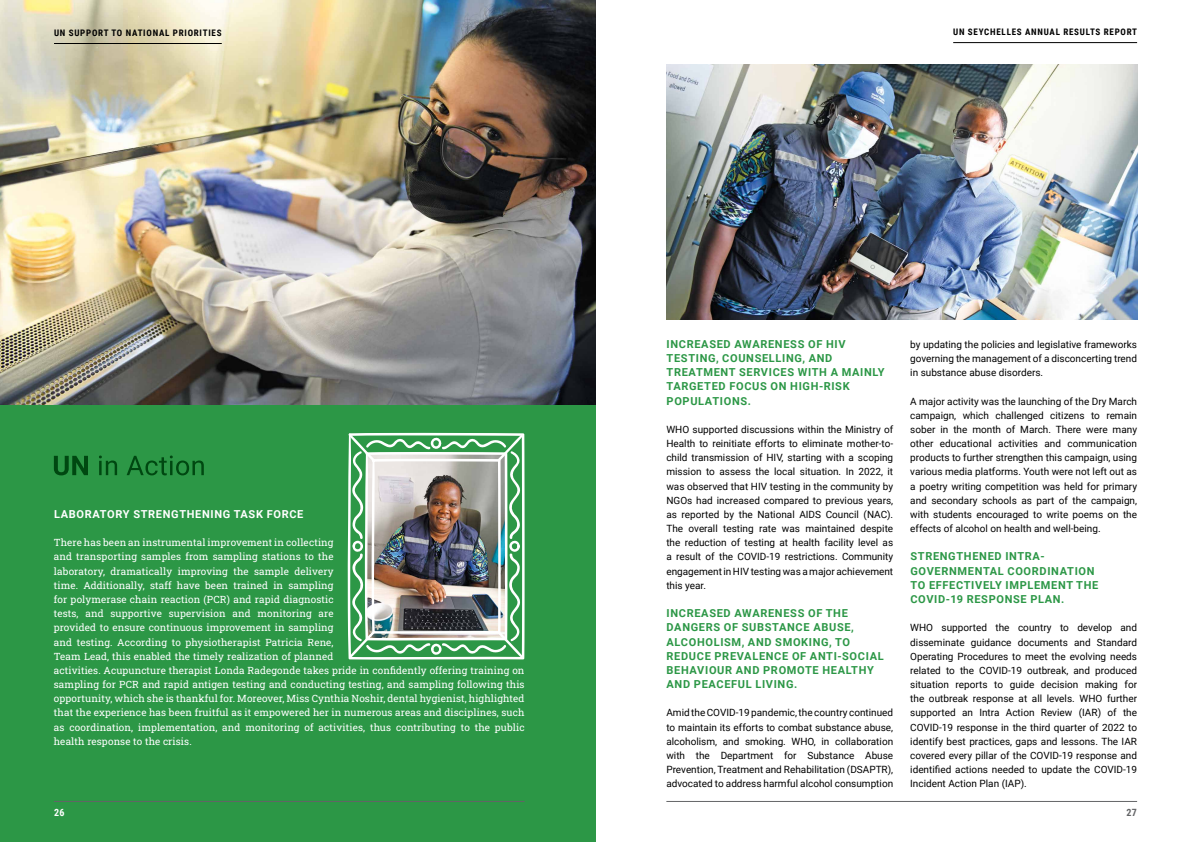
<style>
.page{position:relative;width:1191px;height:842px;background:#fff}
.page>*{position:absolute;margin:0;border:0;box-sizing:border-box;transform-origin:0 0}
.t1{font:700 11px/14.2px "Roboto";letter-spacing:.06em;color:#2c9746}
.t2{font:700 11px "Roboto";letter-spacing:.06em;color:#fff}
.t3{font:10px/14.2px "Roboto";color:#000;text-align:justify}
.t4{font:10px/14.2px "Roboto Slab";letter-spacing:.01em;color:#fff}
.t5{font:700 10px "Roboto Condensed";color:#fff}
.t6{font:700 10px "Roboto Condensed";color:#636466}
.t7{font:700 9px "Roboto Condensed";letter-spacing:.085em;color:#000}
</style>
<div class="page">
<div style="left:0;top:0;width:595px;height:842px;background:#2c9746"></div>
<img style="left:348px;top:433px;width:176px;height:227px">
<img style="left:0;top:0;width:595px;height:405px">
<img style="left:666px;top:64px;width:471px;height:255px">
<svg style="left:54px;top:455px;width:150px;height:20px"></svg>
<hr style="left:54px;top:43px;width:168px;height:1px;background:#000">
<hr style="left:953px;top:42px;width:184px;height:1px;background:#000">
<hr style="left:54px;top:801px;width:470px;height:1px;background:#636466">
<hr style="left:666px;top:801px;width:471px;height:1px;background:#636466">
<p class="t7" style="left:54px;top:26px;width:169px">UN SUPPORT TO NATIONAL PRIORITIES</p>
<p class="t7" style="left:953px;top:26px;width:185px">UN SEYCHELLES ANNUAL RESULTS REPORT</p>
<p class="t2" style="left:54px;top:506px;width:251px">LABORATORY STRENGTHENING TASK FORCE</p>
<p class="t4" style="left:54px;top:535px;width:472px">There has been an instrumental improvement in collecting<br>and transporting samples from sampling stations to the<br>laboratory, dramatically improving the sample delivery<br>time. Additionally, staff have been trained in sampling<br>for polymerase chain reaction (PCR) and rapid diagnostic<br>tests, and supportive supervision and monitoring are<br>provided to ensure continuous improvement in sampling<br>and testing. According to physiotherapist Patricia Rene,<br>Team Lead, this enabled the timely realization of planned<br>activities. Acupuncture therapist Londa Radegonde takes pride in confidently offering training on sampling for PCR and rapid antigen testing and conducting testing, and sampling following this opportunity, which she is thankful for. Moreover, Miss Cynthia Noshir, dental hygienist, highlighted that the experience has been fruitful as it empowered her in numerous areas and disciplines, such as coordination, implementation, and monitoring of activities, thus contributing to the public health response to the crisis.</p>
<p class="t1" style="left:666px;top:336px;width:219px">INCREASED AWARENESS OF HIV<br>TESTING, COUNSELLING, AND<br>TREATMENT SERVICES WITH A MAINLY<br>TARGETED FOCUS ON HIGH-RISK<br>POPULATIONS.</p>
<p class="t3" style="left:666px;top:422px;width:228px">WHO supported discussions within the Ministry of Health to reinitiate efforts to eliminate mother-to&shy;child transmission of HIV, starting with a scoping mission to assess the local situation. In 2022, it was observed that HIV testing in the community by NGOs had increased compared to previous years, as reported by the National AIDS Council (NAC).<br>The overall testing rate was maintained despite the reduction of testing at health facility level as a result of the COVID-19 restrictions. Community engagement in HIV testing was a major achievement this year.</p>
<p class="t1" style="left:666px;top:606px;width:219px">INCREASED AWARENESS OF THE<br>DANGERS OF SUBSTANCE ABUSE,<br>ALCOHOLISM, AND SMOKING, TO<br>REDUCE PREVALENCE OF ANTI-SOCIAL<br>BEHAVIOUR AND PROMOTE HEALTHY<br>AND PEACEFUL LIVING.</p>
<p class="t3" style="left:666px;top:705px;width:228px">Amid the COVID-19 pandemic, the country continued to maintain its efforts to combat substance abuse, alcoholism, and smoking. WHO, in collaboration with the Department for Substance Abuse Prevention, Treatment and Rehabilitation (DSAPTR), advocated to address harmful alcohol consumption</p>
<p class="t3" style="left:910px;top:337px;width:228px">by updating the policies and legislative frameworks governing the management of a disconcerting trend in substance abuse disorders.</p>
<p class="t3" style="left:910px;top:393px;width:228px">A major activity was the launching of the Dry March campaign, which challenged citizens to remain sober in the month of March. There were many other educational activities and communication products to further strengthen this campaign, using various media platforms. Youth were not left out as a poetry writing competition was held for primary and secondary schools as part of the campaign, with students encouraged to write poems on the effects of alcohol on health and well-being.</p>
<p class="t1" style="left:910px;top:549px;width:189px">STRENGTHENED INTRA-<br>GOVERNMENTAL COORDINATION<br>TO EFFECTIVELY IMPLEMENT THE<br>COVID-19 RESPONSE PLAN.</p>
<p class="t3" style="left:910px;top:620px;width:228px">WHO supported the country to develop and disseminate guidance documents and Standard Operating Procedures to meet the evolving needs related to the COVID-19 outbreak, and produced situation reports to guide decision making for the outbreak response at all levels. WHO further supported an Intra Action Review (IAR) of the COVID-19 response in the third quarter of 2022 to identify best practices, gaps and lessons. The IAR covered every pillar of the COVID-19 response and identified actions needed to update the COVID-19<br>Incident Action Plan (IAP).</p>
<p class="t5" style="left:54px;top:805px;width:12px">26</p>
<p class="t6" style="left:1126px;top:805px;width:12px">27</p>
</div>
